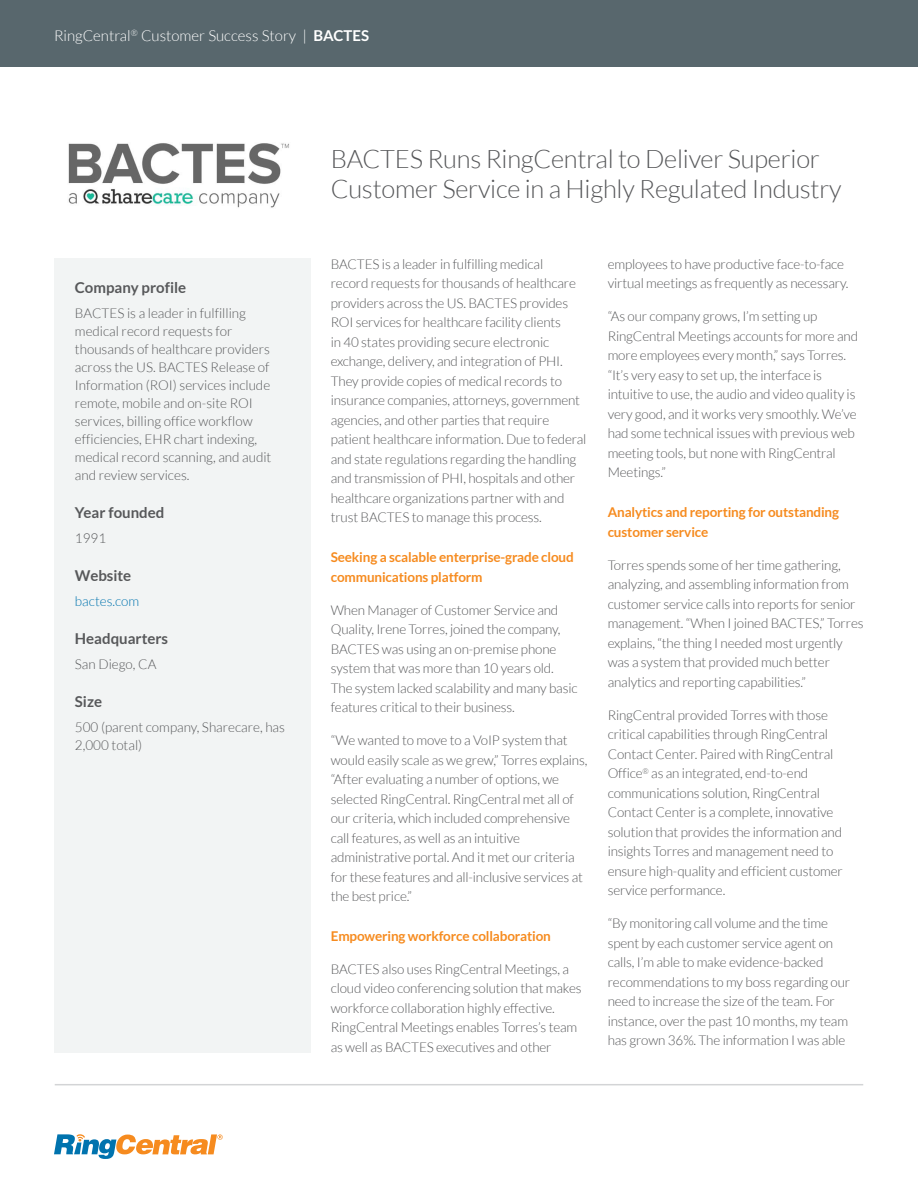
<style>
.page{position:relative;width:918px;height:1188px;background:#fff}
.page>*{position:absolute;margin:0;border:0;box-sizing:border-box;transform-origin:0 0}
.t1{font:300 25.5px/30.6px "Lato";letter-spacing:-.01em;color:#57585a}
.Success_story_Sideba{font:700 15px "Lato";color:#57585a}
.t2{font:300 15px "Lato";color:#fff}
.case_study_Body{font:700 15px "Lato";color:#57585a}
.case_study_Body-2{font:300 13.5px/19.5px "Lato";letter-spacing:-.01em;color:#57585a}
.case_study_Body-3{font:700 13.5px/19.5px "Lato";letter-spacing:-.01em;color:#f68b1f}
.case_study_Body-4{font:300 13.5px "Lato";color:#0073ae}
.s1{font-weight:700}
</style>
<div class="page">
<div style="left:0;top:0;width:918px;height:68px;background:#58676d"></div>
<svg style="left:54px;top:1134px;width:169px;height:25px"></svg>
<hr style="left:55px;top:1084px;width:808px;height:1px;background:#d3d4d6">
<img style="left:68px;top:143px;width:221px;height:65px">
<div style="left:54px;top:258px;width:256px;height:795px;background:#f2f4f4"></div>
<p class="t2" style="left:54px;top:27px;width:317px">RingCentral<sup>®</sup> Customer Success Story | <span class="s1">BACTES</span></p>
<p class="Success_story_Sideba" style="left:75px;top:279px;width:113px">Company profile</p>
<p class="case_study_Body-2" style="left:75px;top:304px;width:198px;line-height:18px">BACTES is a leader in fulfilling medical record requests for thousands of healthcare providers across the US. BACTES Release of<br>Information (ROI) services include remote, mobile and on-site ROI services, billing office workflow efficiencies, EHR chart indexing, medical record scanning, and audit and review services.</p>
<p class="Success_story_Sideba" style="left:75px;top:504px;width:91px">Year founded</p>
<p class="case_study_Body-2" style="left:75px;top:528px;width:33px">1991</p>
<p class="Success_story_Sideba" style="left:75px;top:567px;width:58px">Website</p>
<p class="case_study_Body-4" style="left:75px;top:593px;width:66px">bactes.com</p>
<p class="Success_story_Sideba" style="left:75px;top:630px;width:95px">Headquarters</p>
<p class="case_study_Body-2" style="left:75px;top:654px;width:83px">San Diego, CA</p>
<p class="case_study_Body" style="left:75px;top:693px;width:29px">Size</p>
<p class="case_study_Body-2" style="left:75px;top:718px;width:212px;line-height:18px">500 (parent company, Sharecare, has<br>2,000 total)</p>
<p class="t1" style="left:331px;top:143px;width:512px">BACTES Runs RingCentral to Deliver Superior<br>Customer Service in a Highly Regulated Industry</p>
<p class="case_study_Body-2" style="left:331px;top:254px;width:257px">BACTES is a leader in fulfilling medical<br>record requests for thousands of healthcare providers across the US. BACTES provides ROI services for healthcare facility clients<br>in 40 states providing secure electronic exchange, delivery, and integration of PHI.<br>They provide copies of medical records to insurance companies, attorneys, government agencies, and other parties that require patient healthcare information. Due to federal and state regulations regarding the handling and transmission of PHI, hospitals and other healthcare organizations partner with and trust BACTES to manage this process.</p>
<p class="case_study_Body-3" style="left:331px;top:547px;width:245px">Seeking a scalable enterprise-grade cloud communications platform</p>
<p class="case_study_Body-2" style="left:331px;top:600px;width:248px">When Manager of Customer Service and Quality, Irene Torres, joined the company, BACTES was using an on-premise phone system that was more than 10 years old.<br>The system lacked scalability and many basic features critical to their business.</p>
<p class="case_study_Body-2" style="left:331px;top:731px;width:258px">“We wanted to move to a VoIP system that would easily scale as we grew,” Torres explains, “After evaluating a number of options, we selected RingCentral. RingCentral met all of our criteria, which included comprehensive call features, as well as an intuitive administrative portal. And it met our criteria for these features and all-inclusive services at the best price.”</p>
<p class="case_study_Body-3" style="left:331px;top:926px;width:222px">Empowering workforce collaboration</p>
<p class="case_study_Body-2" style="left:331px;top:959px;width:252px">BACTES also uses RingCentral Meetings, a cloud video conferencing solution that makes workforce collaboration highly effective.<br>RingCentral Meetings enables Torres’s team as well as BACTES executives and other</p>
<p class="case_study_Body-2" style="left:608px;top:254px;width:242px">employees to have productive face-to-face virtual meetings as frequently as necessary.</p>
<p class="case_study_Body-2" style="left:608px;top:307px;width:252px">“As our company grows, I’m setting up RingCentral Meetings accounts for more and more employees every month,” says Torres. “It’s very easy to set up, the interface is intuitive to use, the audio and video quality is very good, and it works very smoothly. We’ve had some technical issues with previous web meeting tools, but none with RingCentral Meetings.”</p>
<p class="case_study_Body-3" style="left:608px;top:502px;width:233px">Analytics and reporting for outstanding customer service</p>
<p class="case_study_Body-2" style="left:608px;top:555px;width:257px">Torres spends some of her time gathering, analyzing, and assembling information from customer service calls into reports for senior management. “When I joined BACTES,” Torres explains, “the thing I needed most urgently was a system that provided much better analytics and reporting capabilities.”</p>
<p class="case_study_Body-2" style="left:608px;top:705px;width:237px">RingCentral provided Torres with those critical capabilities through RingCentral Contact Center. Paired with RingCentral Office<sup>®</sup> as an integrated, end-to-end communications solution, RingCentral Contact Center is a complete, innovative solution that provides the information and insights Torres and management need to ensure high-quality and efficient customer service performance.</p>
<p class="case_study_Body-2" style="left:608px;top:914px;width:244px">“By monitoring call volume and the time spent by each customer service agent on calls, I’m able to make evidence-backed recommendations to my boss regarding our need to increase the size of the team. For instance, over the past 10 months, my team has grown 36%. The information I was able</p>
</div>
